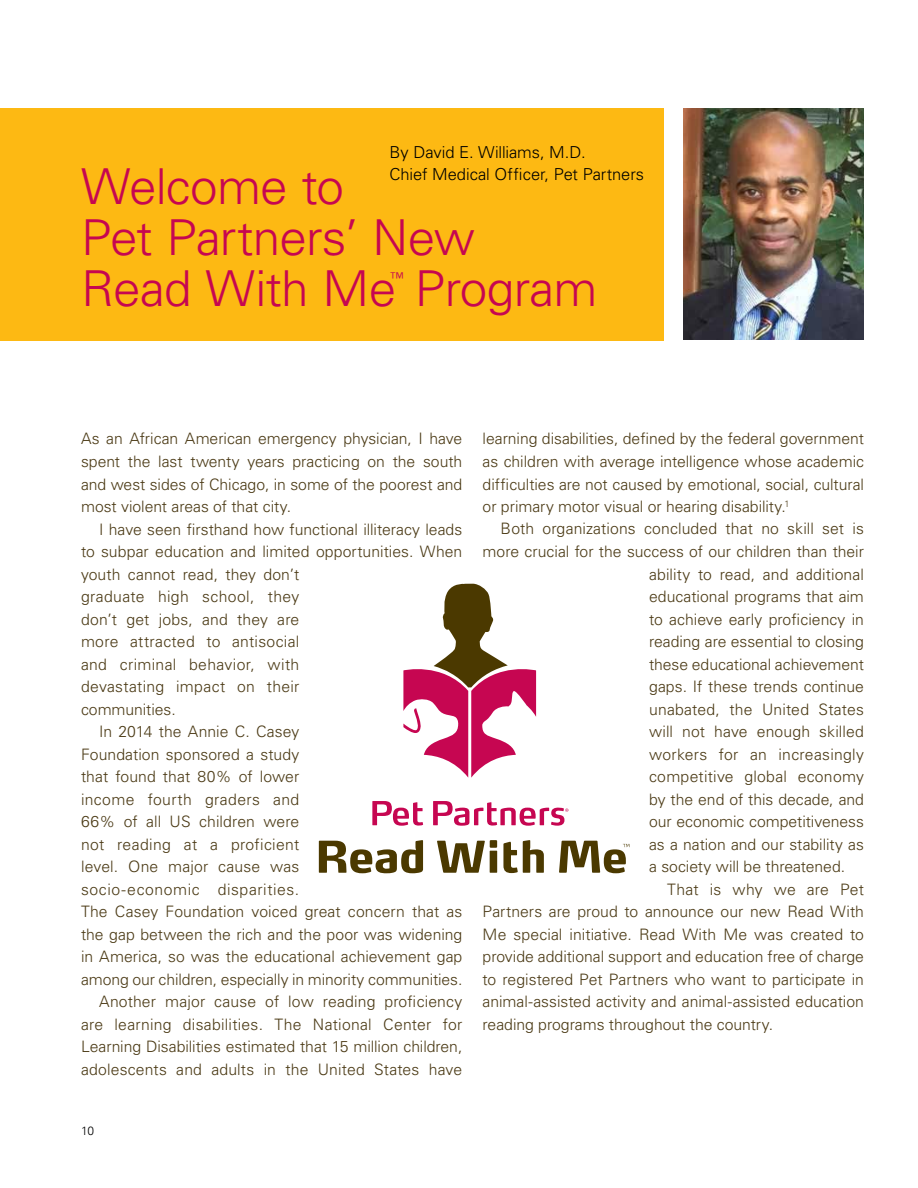
<style>
.page{position:relative;width:918px;height:1188px;background:#fff}
.page>*{position:absolute;margin:0;border:0;box-sizing:border-box;transform-origin:0 0}
.t1{font:300 49.5px/51px "Univers";letter-spacing:-.015em;color:#c60651}
.t2{font:300 16.5px/22.5px "Univers";letter-spacing:-.005em;color:#000}
.t3{font:300 15.75px/22.5px "Univers";letter-spacing:.005em;color:#4b3a15;text-align:justify}
.t4{font:300 15.75px "Univers";letter-spacing:.025em;color:#4b3a15}
.t5{font:300 15.75px "Univers";letter-spacing:.035em;color:#4b3a15}
.t6{font:300 14.85px "Univers";color:#c60651}
.t7{font:300 12px "Univers";color:#000}
</style>
<div class="page">
<div style="left:0;top:108px;width:664px;height:232px;background:#fdb913"></div>
<img style="left:683px;top:108px;width:181px;height:232px">
<svg style="left:403px;top:584px;width:133px;height:194px"></svg>
<svg style="left:319px;top:840px;width:104px;height:33px"></svg>
<svg style="left:437px;top:840px;width:60px;height:33px"></svg>
<svg style="left:503px;top:840px;width:41px;height:33px"></svg>
<svg style="left:559px;top:841px;width:71px;height:32px"></svg>
<svg style="left:372px;top:801px;width:51px;height:25px"></svg>
<svg style="left:433px;top:801px;width:135px;height:25px"></svg>
<p class="t2" style="left:390px;top:141px;width:256px">By David E. Williams, M.D.<br>Chief Medical Officer, Pet Partners</p>
<h1 class="t1" style="left:81px;top:161px;width:518px">Welcome to<br>Pet Partners’ New<br>Read With Me Program</h1>
<p class="t6" style="left:390px;top:268px;width:15px">™</p>
<p class="t3" style="left:81px;top:428px;width:383px">As an African American emergency physician, I have spent the last twenty years practicing on the south and west sides of Chicago, in some of the poorest and most violent areas of that city.</p>
<p class="t3" style="left:99px;top:518px;width:365px">I have seen firsthand how functional illiteracy leads</p>
<p class="t3" style="left:81px;top:540px;width:383px">to subpar education and limited opportunities. When</p>
<p class="t3" style="left:81px;top:563px;width:220px">youth cannot read, they don’t</p>
<p class="t4" style="left:81px;top:587px;width:220px">graduate high school, they</p>
<p class="t3" style="left:81px;top:608px;width:220px">don’t get jobs, and they are</p>
<p class="t3" style="left:81px;top:630px;width:220px">more attracted to antisocial</p>
<p class="t3" style="left:81px;top:653px;width:220px">and criminal behavior, with</p>
<p class="t3" style="left:81px;top:675px;width:220px">devastating impact on their</p>
<p class="t3" style="left:81px;top:698px;width:96px">communities.</p>
<p class="t3" style="left:99px;top:720px;width:202px">In 2014 the Annie C. Casey</p>
<p class="t3" style="left:81px;top:743px;width:220px">Foundation sponsored a study</p>
<p class="t3" style="left:81px;top:765px;width:220px">that found that 80% of lower</p>
<p class="t4" style="left:81px;top:790px;width:220px">income fourth graders and</p>
<p class="t3" style="left:81px;top:810px;width:220px">66% of all US children were</p>
<p class="t3" style="left:81px;top:833px;width:220px">not reading at a proficient</p>
<p class="t3" style="left:81px;top:855px;width:220px">level. One major cause was</p>
<p class="t5" style="left:81px;top:880px;width:220px">socio-economic disparities.</p>
<p class="t3" style="left:81px;top:900px;width:383px">The Casey Foundation voiced great concern that as</p>
<p class="t3" style="left:81px;top:923px;width:383px">the gap between the rich and the poor was widening</p>
<p class="t3" style="left:81px;top:945px;width:383px">in America, so was the educational achievement gap</p>
<p class="t3" style="left:81px;top:968px;width:383px">among our children, especially in minority communities.</p>
<p class="t3" style="left:99px;top:990px;width:365px">Another major cause of low reading proficiency</p>
<p class="t3" style="left:81px;top:1013px;width:383px">are learning disabilities. The National Center for</p>
<p class="t3" style="left:81px;top:1035px;width:383px">Learning Disabilities estimated that 15 million children,</p>
<p class="t3" style="left:81px;top:1058px;width:383px">adolescents and adults in the United States have</p>
<p class="t7" style="left:81px;top:1123px;width:15px">10</p>
<p class="t3" style="left:483px;top:428px;width:383px">learning disabilities, defined by the federal government as children with average intelligence whose academic difficulties are not caused by emotional, social, cultural or primary motor visual or hearing disability.<sup>1</sup></p>
<p class="t3" style="left:501px;top:518px;width:365px">Both organizations concluded that no skill set is</p>
<p class="t3" style="left:483px;top:540px;width:383px">more crucial for the success of our children than their</p>
<p class="t3" style="left:649px;top:563px;width:216px">ability to read, and additional</p>
<p class="t3" style="left:649px;top:585px;width:216px">educational programs that aim</p>
<p class="t3" style="left:649px;top:608px;width:216px">to achieve early proficiency in</p>
<p class="t3" style="left:649px;top:630px;width:216px">reading are essential to closing</p>
<p class="t3" style="left:649px;top:653px;width:216px">these educational achievement</p>
<p class="t3" style="left:649px;top:675px;width:216px">gaps. If these trends continue</p>
<p class="t3" style="left:649px;top:698px;width:216px">unabated, the United States</p>
<p class="t3" style="left:649px;top:720px;width:216px">will not have enough skilled</p>
<p class="t3" style="left:649px;top:743px;width:216px">workers for an increasingly</p>
<p class="t3" style="left:649px;top:765px;width:216px">competitive global economy</p>
<p class="t3" style="left:649px;top:788px;width:216px">by the end of this decade, and</p>
<p class="t3" style="left:649px;top:810px;width:216px">our economic competitiveness</p>
<p class="t3" style="left:649px;top:833px;width:216px">as a nation and our stability as</p>
<p class="t3" style="left:649px;top:855px;width:198px">a society will be threatened.</p>
<p class="t3" style="left:667px;top:878px;width:198px">That is why we are Pet</p>
<p class="t3" style="left:483px;top:900px;width:383px">Partners are proud to announce our new Read With</p>
<p class="t3" style="left:483px;top:923px;width:383px">Me special initiative. Read With Me was created to</p>
<p class="t3" style="left:483px;top:945px;width:383px">provide additional support and education free of charge</p>
<p class="t3" style="left:483px;top:968px;width:383px">to registered Pet Partners who want to participate in</p>
<p class="t3" style="left:483px;top:990px;width:383px">animal-assisted activity and animal-assisted education</p>
<p class="t3" style="left:483px;top:1013px;width:292px">reading programs throughout the country.</p>
</div>
